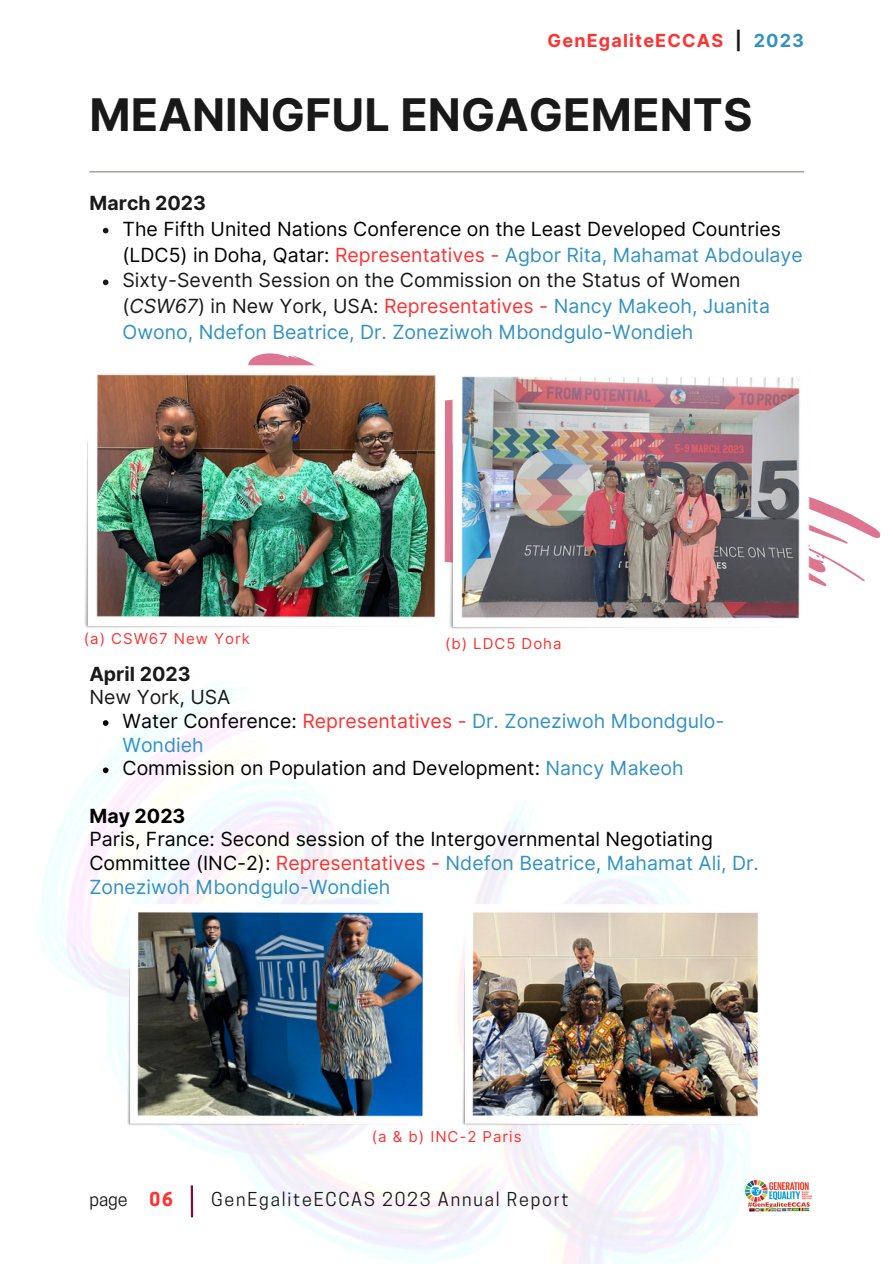
<style>
.page{position:relative;width:893px;height:1264px;background:#fff}
.page>*{position:absolute;margin:0;border:0;box-sizing:border-box;transform-origin:0 0}
.t1{font:700 45px "Inter";color:#191919}
.t2{font:19.5px/23.7px "Inter";color:#000}
.t3{font:19.5px/25.8px "Inter";color:#191919}
.t4{font:19.5px/23.7px "Inter";color:#3292c2}
.t5{font:700 19.5px "Inter";color:#191919}
.t6{font:18px "Cooper Hewitt";letter-spacing:.1em;color:#191717}
.t7{font:700 18px "Inter";letter-spacing:.065em;color:#ff3131}
.t8{font:700 18px "Cooper Hewitt";color:#ff3131}
.t9{font:15px "Inter";letter-spacing:.065em;color:#ff3131}
.s1{color:#191919}
.s2{color:#3292c2}
.s3{color:#ff3131}
.s4{font-style:italic}
.s5{font-weight:700}
.s6{color:#000}
</style>
<div class="page">
<hr style="left:89px;top:171px;width:715px;height:1px;background:#81887a">
<img style="left:40px;top:682px;width:712px;height:581px">
<svg style="left:256px;top:353px;width:39px;height:3px"></svg>
<svg style="left:248px;top:356px;width:633px;height:231px"></svg>
<img style="left:448px;top:367px;width:361px;height:262px">
<img style="left:84px;top:365px;width:361px;height:263px">
<svg style="left:103px;top:720px;width:5px;height:5px"></svg>
<svg style="left:103px;top:767px;width:5px;height:6px"></svg>
<img style="left:127px;top:904px;width:304px;height:222px">
<img style="left:462px;top:904px;width:297px;height:222px">
<svg style="left:103px;top:228px;width:5px;height:5px"></svg>
<svg style="left:103px;top:279px;width:5px;height:6px"></svg>
<hr style="left:191px;top:1185px;width:2px;height:32px;background:#751040">
<img style="left:745px;top:1180px;width:66px;height:31px">
<p class="t7" style="left:547px;top:30px;width:258px">GenEgaliteECCAS <span class="s1">|</span> <span class="s2">2023</span></p>
<h3 class="t1" style="left:89px;top:87px;width:664px">MEANINGFUL ENGAGEMENTS</h3>
<p class="t5" style="left:89px;top:191px;width:118px">March 2023</p>
<h3 class="t2" style="left:122px;top:216px;width:681px;line-height:25.8px">The Fifth United Nations Conference on the Least Developed Countries (LDC5) in Doha, Qatar: <span class="s3">Representatives -</span> <span class="s2">Agbor Rita, Mahamat Abdoulaye</span></h3>
<p class="t3" style="left:122px;top:267px;width:649px">Sixty-Seventh Session on the Commission on the Status of Women (<span class="s4">CSW67</span>) in New York, USA: <span class="s3">Representatives -</span> <span class="s2">Nancy Makeoh, Juanita<br>Owono, Ndefon Beatrice, Dr. Zoneziwoh Mbondgulo-Wondieh</span></p>
<h1 class="t9" style="left:84px;top:629px;width:167px">(a) CSW67 New York</h1>
<h2 class="t9" style="left:445px;top:634px;width:118px">(b) LDC5 Doha</h2>
<p class="t3" style="left:89px;top:662px;width:143px;line-height:23.7px"><span class="s5">April 2023<br></span>New York, USA</p>
<p class="t4" style="left:122px;top:709px;width:603px"><span class="s6">Water Conference:</span> <span class="s3">Representatives -</span> Dr. Zoneziwoh Mbondgulo-<br>Wondieh</p>
<p class="t2" style="left:122px;top:756px;width:562px">Commission on Population and Development: <span class="s2">Nancy Makeoh</span></p>
<p class="t2" style="left:89px;top:803px;width:671px"><span class="s5">May 2023<br></span>Paris, France: Second session of the Intergovernmental Negotiating Committee (INC-2): <span class="s3">Representatives -</span> <span class="s2">Ndefon Beatrice, Mahamat Ali, Dr.<br>Zoneziwoh Mbondgulo-Wondieh</span></p>
<h2 class="t9" style="left:372px;top:1127px;width:151px">(a &amp; b) INC-2 Paris</h2>
<p class="t6" style="left:89px;top:1192px;width:40px">page</p>
<p class="t8" style="left:149px;top:1192px;width:25px">06</p>
<h2 class="t6" style="left:211px;top:1192px;width:359px">GenEgaliteECCAS 2023 Annual Report</h2>
</div>
